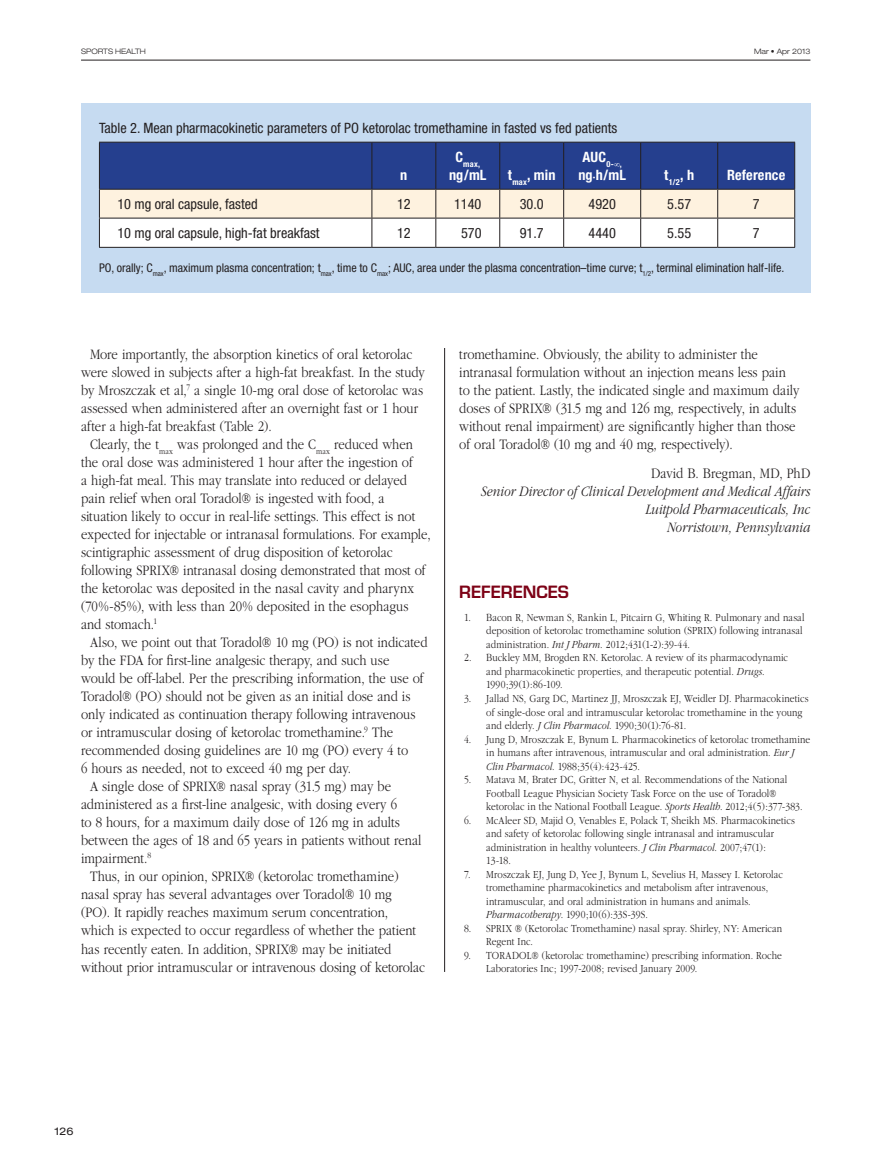
<style>
.page{position:relative;width:878px;height:1175px;background:#fff}
.page>*{position:absolute;margin:0;border:0;box-sizing:border-box;transform-origin:0 0}
.RH{font:600 16.5px "Eurostile";letter-spacing:-.005em;color:#7d0216}
.Text-Indent{font:300 15px/18px "Garamond";color:#231f20;scale:.85 1}
.Text-Indent-2{font:italic 300 15px "Garamond";color:#231f20;scale:.85 1}
.TT{font:condensed 14.25px "Helvetica Neue";color:#231f20}
.TN{font:condensed 14.25px "Helvetica Neue";color:#231f20}
.CH{font:700 condensed 14.25px/18px "Helvetica Neue";letter-spacing:.01em;color:#fff}
.SO{font:condensed 12px "Helvetica Neue";color:#231f20}
.RT{font:300 11.25px/13.5px "Garamond";letter-spacing:.01em;color:#231f20;scale:.85 1}
.t1{font:expanded 10.5px "Helvetica Neue";color:#231f20}
.CH-2{font:700 condensed 8.25px "Helvetica Neue";color:#fff}
.t2{font:300 expanded 7.5px "Helvetica Neue";color:#231f20}
.s1{font-family:"Times New Roman";font-weight:400;font-stretch:normal;font-size:7.5px}
.s2{font-style:italic}
</style>
<div class="page">
<hr style="left:81px;top:60px;width:729px;height:1px;background:#231f20">
<hr style="left:444px;top:348px;width:1px;height:624px;background:#231f20">
<div style="left:81px;top:104px;width:729px;height:189px;background:#c6dbf1"></div>
<svg style="left:99px;top:142px;width:696px;height:105px;background:#969ebb"></svg>
<hr style="left:99px;top:247px;width:273px;height:1px;background:#231f20">
<hr style="left:372px;top:247px;width:64px;height:1px;background:#231f20">
<hr style="left:436px;top:247px;width:63px;height:1px;background:#231f20">
<hr style="left:499px;top:247px;width:64px;height:1px;background:#231f20">
<hr style="left:563px;top:247px;width:77px;height:1px;background:#231f20">
<hr style="left:640px;top:247px;width:77px;height:1px;background:#231f20">
<hr style="left:717px;top:247px;width:78px;height:1px;background:#231f20">
<p class="t2" style="left:81px;top:47px;width:66px">SPORTS HEALTH</p>
<p class="t2" style="left:754px;top:47px;width:58px">Mar • Apr 2013</p>
<p class="TN" style="left:99px;top:119px;width:520px">Table 2. Mean pharmacokinetic parameters of PO ketorolac tromethamine in fasted vs fed patients</p>
<p class="CH" style="left:400px;top:166px;width:9px">n</p>
<p class="CH-2" style="left:455px;top:159px;width:26px"><sup>C</sup>max,</p>
<p class="CH" style="left:449px;top:166px;width:39px">ng/mL</p>
<p class="CH" style="left:508px;top:166px;width:49px">t<sub>max</sub>, min</p>
<p class="CH" style="left:578px;top:148px;width:49px">AUC<sub>0-</sub>∞<sub>, </sub>ng<span class="s1">•</span>h/mL</p>
<p class="CH" style="left:664px;top:166px;width:31px">t<sub>1/2</sub>, h</p>
<p class="CH" style="left:727px;top:166px;width:60px">Reference</p>
<p class="TT" style="left:117px;top:196px;width:142px">10 mg oral capsule, fasted</p>
<p class="TT" style="left:397px;top:196px;width:15px">12</p>
<p class="TT" style="left:454px;top:196px;width:29px">1140</p>
<p class="TT" style="left:519px;top:196px;width:25px">30.0</p>
<p class="TT" style="left:588px;top:196px;width:29px">4920</p>
<p class="TT" style="left:667px;top:196px;width:25px">5.57</p>
<p class="TT" style="left:752px;top:196px;width:8px">7</p>
<p class="TT" style="left:117px;top:225px;width:203px">10 mg oral capsule, high-fat breakfast</p>
<p class="TT" style="left:397px;top:225px;width:15px">12</p>
<p class="TT" style="left:461px;top:225px;width:22px">570</p>
<p class="TT" style="left:519px;top:225px;width:25px">91.7</p>
<p class="TT" style="left:588px;top:225px;width:29px">4440</p>
<p class="TT" style="left:667px;top:225px;width:25px">5.55</p>
<p class="TT" style="left:752px;top:225px;width:8px">7</p>
<p class="SO" style="left:99px;top:260px;width:687px">PO, orally; C<sub>max</sub>, maximum plasma concentration; t<sub>max</sub>, time to C<sub>max</sub>; AUC, area under the plasma concentration–time curve; t<sub>1/2</sub>, terminal elimination half-life.</p>
<p class="Text-Indent" style="left:81px;top:346px;width:406px;text-indent:9px">More importantly, the absorption kinetics of oral ketorolac were slowed in subjects after a high-fat breakfast. In the study by Mroszczak et al,<sup>7</sup> a single 10-mg oral dose of ketorolac was assessed when administered after an overnight fast or 1 hour after a high-fat breakfast (Table 2).</p>
<p class="Text-Indent" style="left:81px;top:436px;width:413px;text-indent:9px">Clearly, the t<sub>max</sub> was prolonged and the C<sub>max</sub> reduced when the oral dose was administered 1 hour after the ingestion of<br>a high-fat meal. This may translate into reduced or delayed pain relief when oral Toradol® is ingested with food, a situation likely to occur in real-life settings. This effect is not expected for injectable or intranasal formulations. For example, scintigraphic assessment of drug disposition of ketorolac following SPRIX® intranasal dosing demonstrated that most of the ketorolac was deposited in the nasal cavity and pharynx (70%-85%), with less than 20% deposited in the esophagus and stomach.<sup>1</sup></p>
<p class="Text-Indent" style="left:81px;top:634px;width:409px;text-indent:9px">Also, we point out that Toradol® 10 mg (PO) is not indicated by the FDA for first-line analgesic therapy, and such use<br>would be off-label. Per the prescribing information, the use of Toradol® (PO) should not be given as an initial dose and is only indicated as continuation therapy following intravenous or intramuscular dosing of ketorolac tromethamine.<sup>9</sup> The recommended dosing guidelines are 10 mg (PO) every 4 to<br>6 hours as needed, not to exceed 40 mg per day.</p>
<p class="Text-Indent" style="left:81px;top:778px;width:402px;text-indent:9px">A single dose of SPRIX® nasal spray (31.5 mg) may be administered as a first-line analgesic, with dosing every 6<br>to 8 hours, for a maximum daily dose of 126 mg in adults between the ages of 18 and 65 years in patients without renal impairment.<sup>8</sup></p>
<p class="Text-Indent" style="left:81px;top:868px;width:406px;text-indent:9px">Thus, in our opinion, SPRIX® (ketorolac tromethamine) nasal spray has several advantages over Toradol® 10 mg<br>(PO). It rapidly reaches maximum serum concentration, which is expected to occur regardless of whether the patient has recently eaten. In addition, SPRIX® may be initiated without prior intramuscular or intravenous dosing of ketorolac</p>
<p class="Text-Indent" style="left:459px;top:346px;width:402px">tromethamine. Obviously, the ability to administer the intranasal formulation without an injection means less pain to the patient. Lastly, the indicated single and maximum daily doses of SPRIX® (31.5 mg and 126 mg, respectively, in adults without renal impairment) are significantly higher than those of oral Toradol® (10 mg and 40 mg, respectively).</p>
<p class="Text-Indent" style="left:651px;top:464px;width:189px">David B. Bregman, MD, PhD</p>
<p class="Text-Indent-2" style="left:481px;top:483px;width:389px">Senior Director of Clinical Development and Medical Affairs</p>
<p class="Text-Indent-2" style="left:645px;top:501px;width:196px">Luitpold Pharmaceuticals, Inc</p>
<p class="Text-Indent-2" style="left:667px;top:519px;width:170px">Norristown, Pennsylvania</p>
<p class="RH" style="left:459px;top:582px;width:111px">REFERENCES</p>
<p class="RT" style="left:486px;top:611px;width:376px;text-indent:-22px">1. Bacon R, Newman S, Rankin L, Pitcairn G, Whiting R. Pulmonary and nasal deposition of ketorolac tromethamine solution (SPRIX) following intranasal administration. <span class="s2">Int J Pharm</span>. 2012;431(1-2):39-44.</p>
<p class="RT" style="left:486px;top:651px;width:356px;text-indent:-22px">2. Buckley MM, Brogden RN. Ketorolac. A review of its pharmacodynamic and pharmacokinetic properties, and therapeutic potential. <span class="s2">Drugs</span>.<br>1990;39(1):86-109.</p>
<p class="RT" style="left:486px;top:692px;width:380px;text-indent:-22px">3. Jallad NS, Garg DC, Martinez JJ, Mroszczak EJ, Weidler DJ. Pharmacokinetics of single-dose oral and intramuscular ketorolac tromethamine in the young and elderly. <span class="s2">J Clin Pharmacol</span>. 1990;30(1):76-81.</p>
<p class="RT" style="left:486px;top:732px;width:383px;text-indent:-22px">4. Jung D, Mroszczak E, Bynum L. Pharmacokinetics of ketorolac tromethamine in humans after intravenous, intramuscular and oral administration. <span class="s2">Eur J<br>Clin Pharmacol</span>. 1988;35(4):423-425.</p>
<p class="RT" style="left:486px;top:773px;width:373px;text-indent:-22px">5. Matava M, Brater DC, Gritter N, et al. Recommendations of the National<br>Football League Physician Society Task Force on the use of Toradol® ketorolac in the National Football League. <span class="s2">Sports Health</span>. 2012;4(5):377-383.</p>
<p class="RT" style="left:486px;top:813px;width:364px;text-indent:-22px">6. McAleer SD, Majid O, Venables E, Polack T, Sheikh MS. Pharmacokinetics and safety of ketorolac following single intranasal and intramuscular administration in healthy volunteers. <span class="s2">J Clin Pharmacol</span>. 2007;47(1):<br>13-18.</p>
<p class="RT" style="left:486px;top:867px;width:350px;text-indent:-22px">7. Mroszczak EJ, Jung D, Yee J, Bynum L, Sevelius H, Massey I. Ketorolac tromethamine pharmacokinetics and metabolism after intravenous, intramuscular, and oral administration in humans and animals.<br><span class="s2">Pharmacotherapy</span>. 1990;10(6):33S-39S.</p>
<p class="RT" style="left:486px;top:921px;width:350px;text-indent:-22px">8. SPRIX ® (Ketorolac Tromethamine) nasal spray. Shirley, NY: American<br>Regent Inc.</p>
<p class="RT" style="left:486px;top:948px;width:349px;text-indent:-22px">9. TORADOL® (ketorolac tromethamine) prescribing information. Roche<br>Laboratories Inc; 1997-2008; revised January 2009.</p>
<p class="t1" style="left:55px;top:1124px;width:20px">126</p>
</div>
